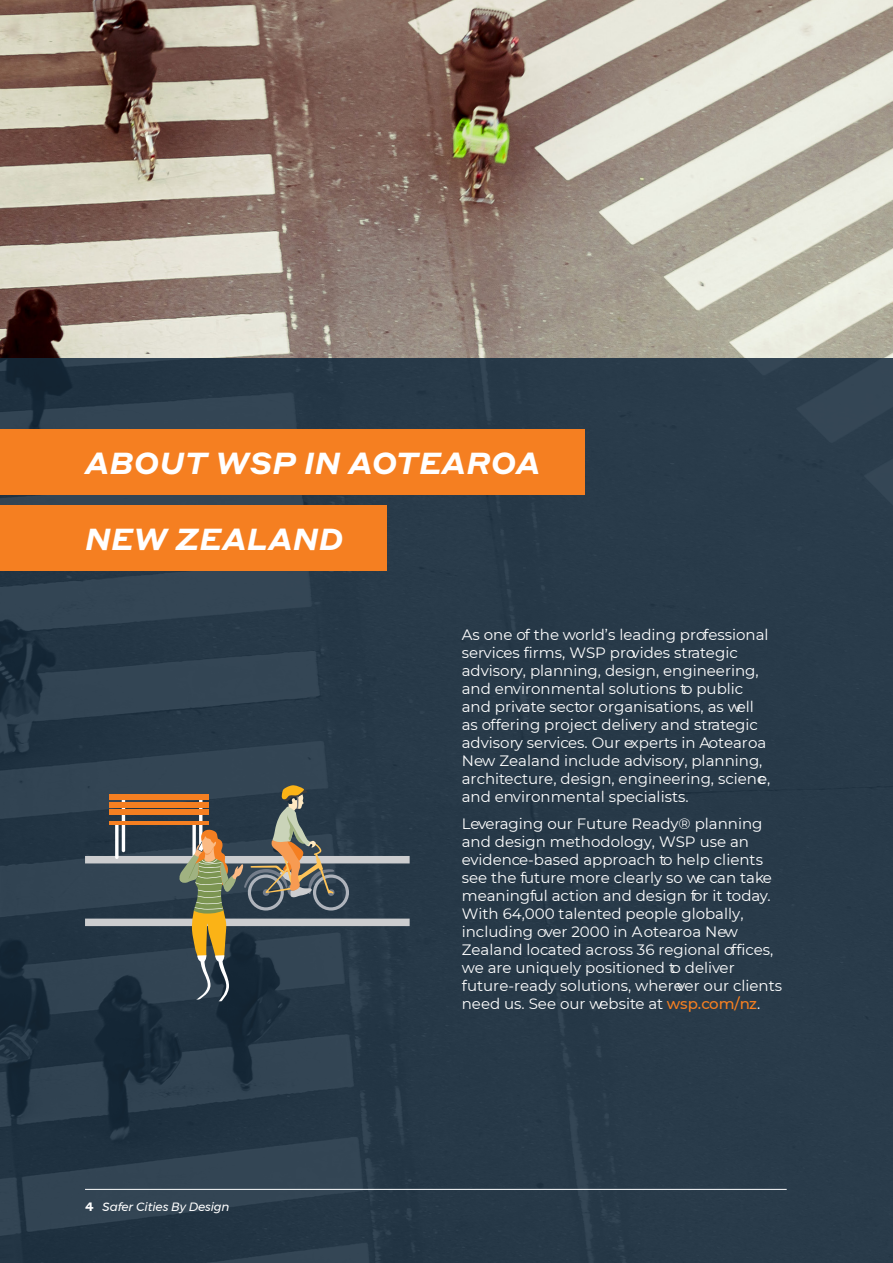
<style>
.page{position:relative;width:893px;height:1263px;background:#fff}
.page>*{position:absolute;margin:0;border:0;box-sizing:border-box;transform-origin:0 0}
.Subheading_30pt{font:italic 700 30px "Styrene A";letter-spacing:.01em;color:#fff}
.Body_Text_02_-_white{font:15px/18px "Montserrat";color:#fff}
.t1{font:italic 12px "Montserrat";letter-spacing:-.01em;color:#fff}
.s1{font-family:"Styrene A";font-weight:700;font-style:normal}
.s2{font-weight:500;color:#f57f21}
</style>
<div class="page">
<img style="left:0;top:357px;width:893px;height:906px">
<div style="left:85px;top:856px;width:325px;height:7px;background:#cccdcf"></div>
<div style="left:0;top:429px;width:585px;height:66px;background:#f57f21"></div>
<div style="left:0;top:506px;width:387px;height:65px;background:#f57f21"></div>
<svg style="left:115px;top:800px;width:10px;height:59px"></svg>
<hr style="left:110px;top:821px;width:99px;height:4px;background:#f57f21">
<div style="left:110px;top:794px;width:99px;height:6px;background:#f57f21"></div>
<div style="left:110px;top:801px;width:99px;height:6px;background:#f57f21"></div>
<div style="left:110px;top:809px;width:99px;height:6px;background:#f57f21"></div>
<div style="left:85px;top:918px;width:325px;height:8px;background:#cccdcf"></div>
<svg style="left:178px;top:785px;width:171px;height:216px;background:#585c57"></svg>
<hr style="left:85px;top:1189px;width:702px;height:1px;background:#fff">
<img style="left:0;top:0;width:893px;height:357px">
<p class="Subheading_30pt" style="left:85px;top:437px;width:457px">ABOUT WSP IN AOTEAROA</p>
<p class="Subheading_30pt" style="left:85px;top:513px;width:259px">NEW ZEALAND</p>
<p class="t1" style="left:85px;top:1197px;width:146px"><span class="s1">4</span> Safer Cities By Design</p>
<p class="Body_Text_02_-_white" style="left:462px;top:625px;width:310px">As one of the world’s leading professional services firms, WSP provides strategic advisory, planning, design, engineering, and environmental solutions to public and private sector organisations, as well as offering project delivery and strategic advisory services. Our experts in Aotearoa New Zealand include advisory, planning, architecture, design, engineering, science, and environmental specialists.</p>
<p class="Body_Text_02_-_white" style="left:462px;top:814px;width:322px">Leveraging our Future Ready® planning and design methodology, WSP use an evidence-based approach to help clients see the future more clearly so we can take meaningful action and design for it today.<br>With 64,000 talented people globally, including over 2000 in Aotearoa New Zealand located across 36 regional offices, we are uniquely positioned to deliver future-ready solutions, wherever our clients need us. See our website at <span class="s2">wsp.com/nz</span>.</p>
</div>
